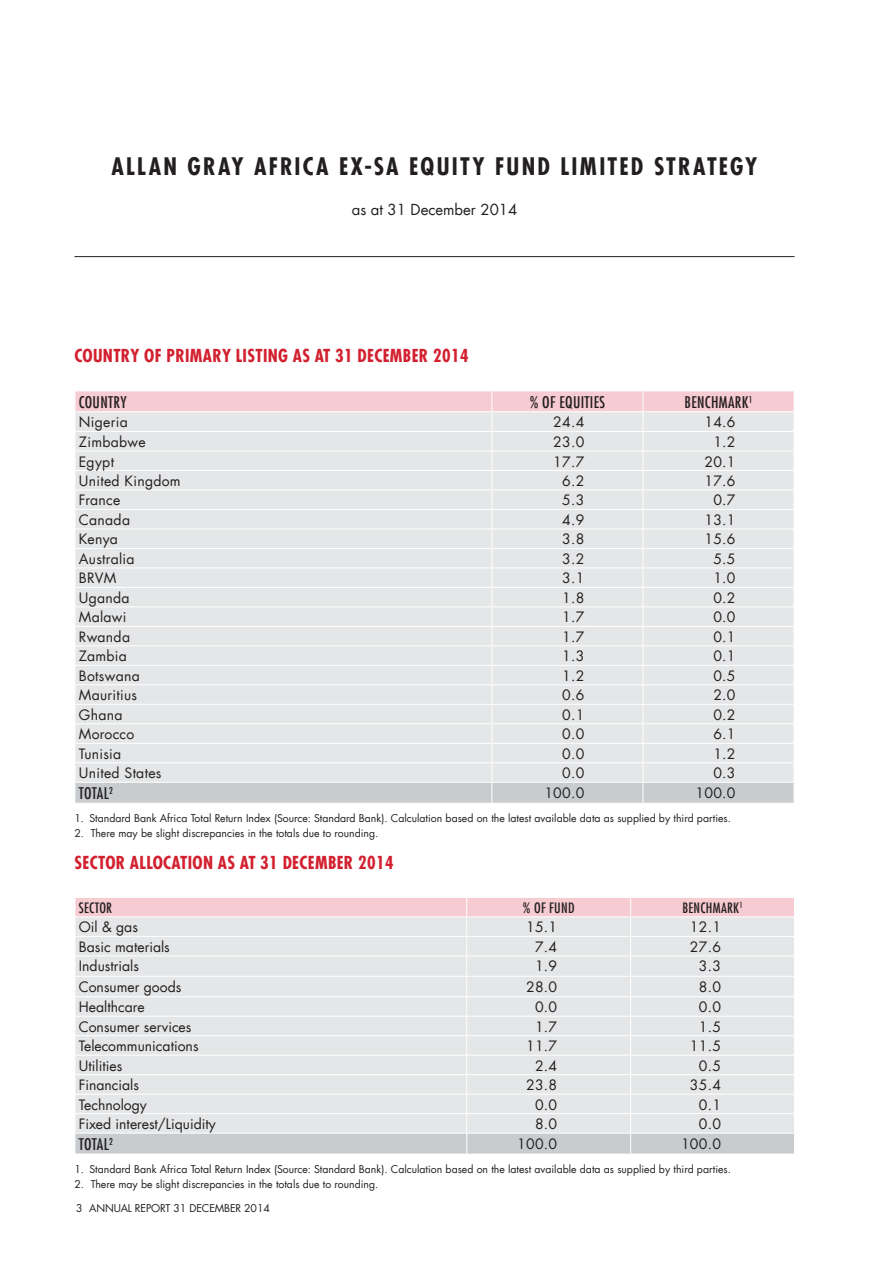
<style>
.page{position:relative;width:869px;height:1265px;background:#fff}
.page>*{position:absolute;margin:0;border:0;box-sizing:border-box;transform-origin:0 0}
.t1{font:700 condensed 23.62px "Futura Com";letter-spacing:.095em;color:#231f20}
.t2{font:700 condensed 17.5px "Futura Com";letter-spacing:.02em;color:#d2202f}
.t3{font:500 condensed 15.75px "Futura Com";letter-spacing:.02em;color:#231f20}
.t4{font:14.88px "Futura Com";color:#231f20}
.t5{font:14px "Futura Com";letter-spacing:.01em;color:#231f20}
.t6{font:500 condensed 14px "Futura Com";letter-spacing:.02em;color:#231f20}
.t7{font:10.5px "Futura Com";color:#231f20}
</style>
<div class="page">
<svg style="left:75px;top:898px;width:719px;height:256px"></svg>
<hr style="left:74px;top:1133px;width:392px;height:1px;background:#fff">
<hr style="left:74px;top:256px;width:720px;height:1px;background:#231f20">
<svg style="left:75px;top:391px;width:719px;height:412px"></svg>
<h1 class="t1" style="left:111px;top:150px;width:647px">ALLAN GRAY AFRICA EX-SA EQUITY FUND LIMITED STRATEGY</h1>
<p class="t4" style="left:351px;top:199px;width:167px">as at 31 December 2014</p>
<p class="t2" style="left:74px;top:344px;width:395px">COUNTRY OF PRIMARY LISTING AS AT 31 DECEMBER 2014</p>
<p class="t3" style="left:79px;top:391px;width:49px">COUNTRY</p>
<p class="t3" style="left:529px;top:391px;width:77px">% OF EQUITIES</p>
<p class="t3" style="left:684px;top:391px;width:69px">BENCHMARK<sup>1</sup></p>
<p class="t5" style="left:79px;top:413px;width:50px">Nigeria</p>
<p class="t5" style="left:553px;top:413px;width:33px">24.4</p>
<p class="t5" style="left:704px;top:413px;width:33px">14.6</p>
<p class="t5" style="left:79px;top:432px;width:68px">Zimbabwe</p>
<p class="t5" style="left:553px;top:432px;width:33px">23.0</p>
<p class="t5" style="left:713px;top:432px;width:24px">1.2</p>
<p class="t5" style="left:79px;top:452px;width:37px">Egypt</p>
<p class="t5" style="left:553px;top:452px;width:33px">17.7</p>
<p class="t5" style="left:704px;top:452px;width:33px">20.1</p>
<p class="t5" style="left:79px;top:471px;width:103px">United Kingdom</p>
<p class="t5" style="left:562px;top:471px;width:24px">6.2</p>
<p class="t5" style="left:704px;top:471px;width:33px">17.6</p>
<p class="t5" style="left:79px;top:491px;width:43px">France</p>
<p class="t5" style="left:562px;top:491px;width:24px">5.3</p>
<p class="t5" style="left:713px;top:491px;width:24px">0.7</p>
<p class="t5" style="left:79px;top:510px;width:53px">Canada</p>
<p class="t5" style="left:562px;top:510px;width:24px">4.9</p>
<p class="t5" style="left:704px;top:510px;width:33px">13.1</p>
<p class="t5" style="left:79px;top:530px;width:41px">Kenya</p>
<p class="t5" style="left:562px;top:530px;width:24px">3.8</p>
<p class="t5" style="left:704px;top:530px;width:33px">15.6</p>
<p class="t5" style="left:79px;top:549px;width:57px">Australia</p>
<p class="t5" style="left:562px;top:549px;width:24px">3.2</p>
<p class="t5" style="left:713px;top:549px;width:24px">5.5</p>
<p class="t5" style="left:79px;top:569px;width:39px">BRVM</p>
<p class="t5" style="left:562px;top:569px;width:24px">3.1</p>
<p class="t5" style="left:713px;top:569px;width:24px">1.0</p>
<p class="t5" style="left:79px;top:588px;width:52px">Uganda</p>
<p class="t5" style="left:562px;top:588px;width:24px">1.8</p>
<p class="t5" style="left:713px;top:588px;width:24px">0.2</p>
<p class="t5" style="left:79px;top:608px;width:49px">Malawi</p>
<p class="t5" style="left:562px;top:608px;width:24px">1.7</p>
<p class="t5" style="left:713px;top:608px;width:24px">0.0</p>
<p class="t5" style="left:79px;top:627px;width:53px">Rwanda</p>
<p class="t5" style="left:562px;top:627px;width:24px">1.7</p>
<p class="t5" style="left:713px;top:627px;width:24px">0.1</p>
<p class="t5" style="left:79px;top:647px;width:50px">Zambia</p>
<p class="t5" style="left:562px;top:647px;width:24px">1.3</p>
<p class="t5" style="left:713px;top:647px;width:24px">0.1</p>
<p class="t5" style="left:79px;top:666px;width:62px">Botswana</p>
<p class="t5" style="left:562px;top:666px;width:24px">1.2</p>
<p class="t5" style="left:713px;top:666px;width:24px">0.5</p>
<p class="t5" style="left:79px;top:686px;width:60px">Mauritius</p>
<p class="t5" style="left:562px;top:686px;width:24px">0.6</p>
<p class="t5" style="left:713px;top:686px;width:24px">2.0</p>
<p class="t5" style="left:79px;top:705px;width:45px">Ghana</p>
<p class="t5" style="left:562px;top:705px;width:24px">0.1</p>
<p class="t5" style="left:713px;top:705px;width:24px">0.2</p>
<p class="t5" style="left:79px;top:725px;width:57px">Morocco</p>
<p class="t5" style="left:562px;top:725px;width:24px">0.0</p>
<p class="t5" style="left:713px;top:725px;width:24px">6.1</p>
<p class="t5" style="left:79px;top:744px;width:44px">Tunisia</p>
<p class="t5" style="left:562px;top:744px;width:24px">0.0</p>
<p class="t5" style="left:713px;top:744px;width:24px">1.2</p>
<p class="t5" style="left:79px;top:764px;width:84px">United States</p>
<p class="t5" style="left:562px;top:764px;width:24px">0.0</p>
<p class="t5" style="left:713px;top:764px;width:24px">0.3</p>
<p class="t3" style="left:79px;top:783px;width:36px">TOTAL<sup>2</sup></p>
<p class="t5" style="left:544px;top:783px;width:41px">100.0</p>
<p class="t5" style="left:695px;top:783px;width:41px">100.0</p>
<p class="t7" style="left:74px;top:811px;width:657px">1. Standard Bank Africa Total Return Index (Source: Standard Bank). Calculation based on the latest available data as supplied by third parties.</p>
<p class="t7" style="left:74px;top:826px;width:305px">2. There may be slight discrepancies in the totals due to rounding.</p>
<p class="t2" style="left:74px;top:851px;width:320px">SECTOR ALLOCATION AS AT 31 DECEMBER 2014</p>
<p class="t6" style="left:79px;top:898px;width:35px">SECTOR</p>
<p class="t6" style="left:522px;top:898px;width:53px">% OF FUND</p>
<p class="t6" style="left:682px;top:898px;width:62px">BENCHMARK<sup>1</sup></p>
<p class="t5" style="left:79px;top:918px;width:61px">Oil &amp; gas</p>
<p class="t5" style="left:526px;top:918px;width:33px">15.1</p>
<p class="t5" style="left:689px;top:918px;width:33px">12.1</p>
<p class="t5" style="left:79px;top:937px;width:92px">Basic materials</p>
<p class="t5" style="left:534px;top:937px;width:24px">7.4</p>
<p class="t5" style="left:689px;top:937px;width:33px">27.6</p>
<p class="t5" style="left:79px;top:957px;width:62px">Industrials</p>
<p class="t5" style="left:534px;top:957px;width:24px">1.9</p>
<p class="t5" style="left:698px;top:957px;width:24px">3.3</p>
<p class="t5" style="left:79px;top:977px;width:104px">Consumer goods</p>
<p class="t5" style="left:526px;top:977px;width:33px">28.0</p>
<p class="t5" style="left:698px;top:977px;width:24px">8.0</p>
<p class="t5" style="left:79px;top:997px;width:67px">Healthcare</p>
<p class="t5" style="left:534px;top:997px;width:24px">0.0</p>
<p class="t5" style="left:698px;top:997px;width:24px">0.0</p>
<p class="t5" style="left:79px;top:1017px;width:114px">Consumer services</p>
<p class="t5" style="left:534px;top:1017px;width:24px">1.7</p>
<p class="t5" style="left:698px;top:1017px;width:24px">1.5</p>
<p class="t5" style="left:79px;top:1036px;width:121px">Telecommunications</p>
<p class="t5" style="left:526px;top:1036px;width:33px">11.7</p>
<p class="t5" style="left:689px;top:1036px;width:33px">11.5</p>
<p class="t5" style="left:79px;top:1056px;width:45px">Utilities</p>
<p class="t5" style="left:534px;top:1056px;width:24px">2.4</p>
<p class="t5" style="left:698px;top:1056px;width:24px">0.5</p>
<p class="t5" style="left:79px;top:1075px;width:62px">Financials</p>
<p class="t5" style="left:526px;top:1075px;width:33px">23.8</p>
<p class="t5" style="left:689px;top:1075px;width:33px">35.4</p>
<p class="t5" style="left:79px;top:1095px;width:69px">Technology</p>
<p class="t5" style="left:534px;top:1095px;width:24px">0.0</p>
<p class="t5" style="left:698px;top:1095px;width:24px">0.1</p>
<p class="t5" style="left:79px;top:1114px;width:138px">Fixed interest/Liquidity</p>
<p class="t5" style="left:534px;top:1114px;width:24px">8.0</p>
<p class="t5" style="left:698px;top:1114px;width:24px">0.0</p>
<p class="t3" style="left:79px;top:1133px;width:36px">TOTAL<sup>2</sup></p>
<p class="t5" style="left:517px;top:1135px;width:41px">100.0</p>
<p class="t5" style="left:680px;top:1135px;width:41px">100.0</p>
<p class="t7" style="left:74px;top:1161px;width:657px">1. Standard Bank Africa Total Return Index (Source: Standard Bank). Calculation based on the latest available data as supplied by third parties.</p>
<p class="t7" style="left:74px;top:1177px;width:305px">2. There may be slight discrepancies in the totals due to rounding.</p>
<p class="t7" style="left:76px;top:1201px;width:195px">3 ANNUAL REPORT 31 DECEMBER 2014</p>
</div>
